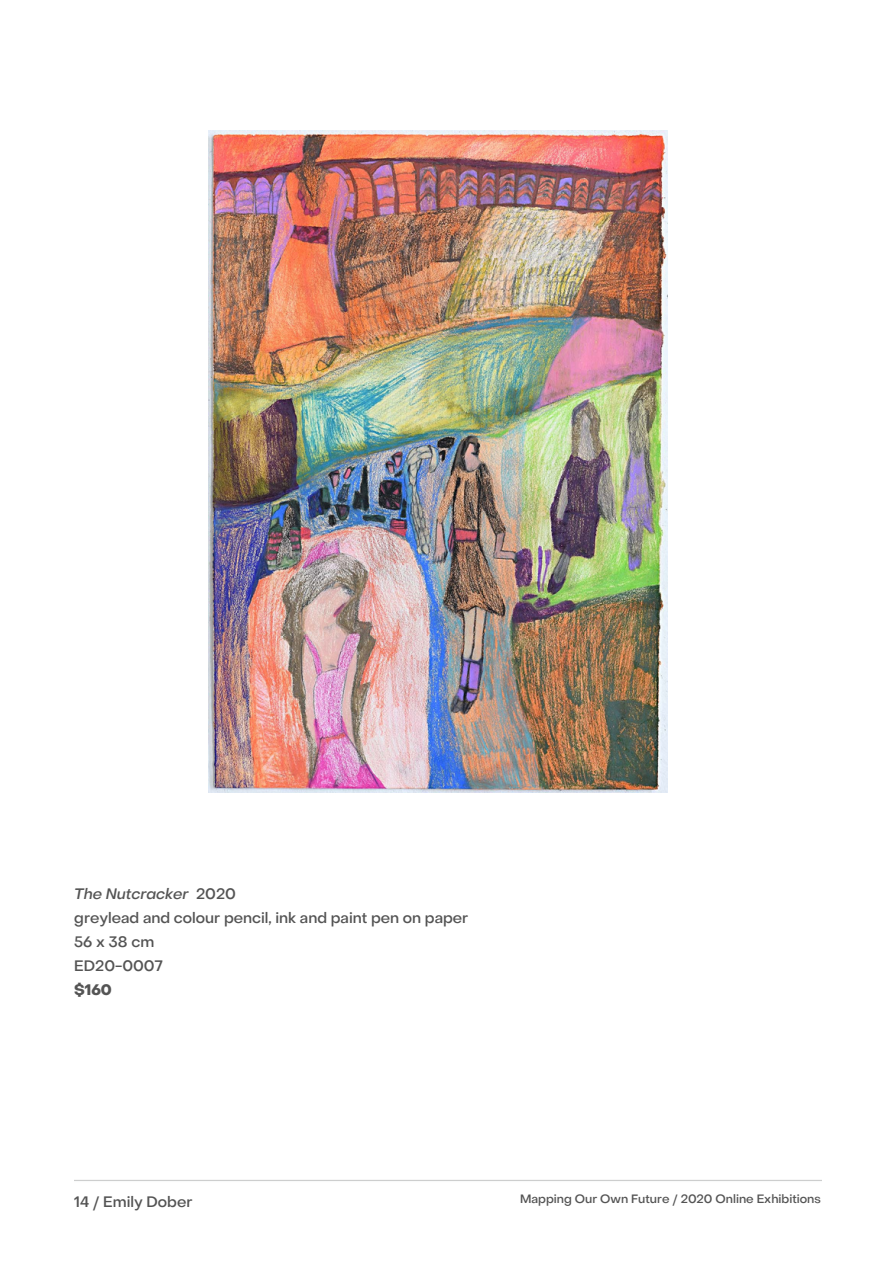
<style>
.page{position:relative;width:893px;height:1264px;background:#fff}
.page>*{position:absolute;margin:0;border:0;box-sizing:border-box;transform-origin:0 0}
.t1{font:500 15px "Object Sans";color:#545454}
.t2{font:italic 500 15px "Object Sans";color:#545454}
.t3{font:700 15px "Object Sans";color:#545454}
.t4{font:500 12px "Object Sans";color:#545454}
.s1{font-style:normal}
</style>
<div class="page">
<img style="left:208px;top:130px;width:459px;height:662px">
<p class="t2" style="left:74px;top:887px;width:163px">The Nutcracker <span class="s1">2020</span></p>
<p class="t1" style="left:74px;top:911px;width:395px">greylead and colour pencil, ink and paint pen on paper</p>
<p class="t1" style="left:74px;top:935px;width:81px">56 x 38 cm</p>
<p class="t1" style="left:74px;top:959px;width:90px">ED20-0007</p>
<p class="t3" style="left:74px;top:983px;width:39px">$160</p>
<p class="t1" style="left:74px;top:1196px;width:120px">14 / Emily Dober</p>
<p class="t4" style="left:520px;top:1194px;width:302px">Mapping Our Own Future / 2020 Online Exhibitions</p>
</div>
